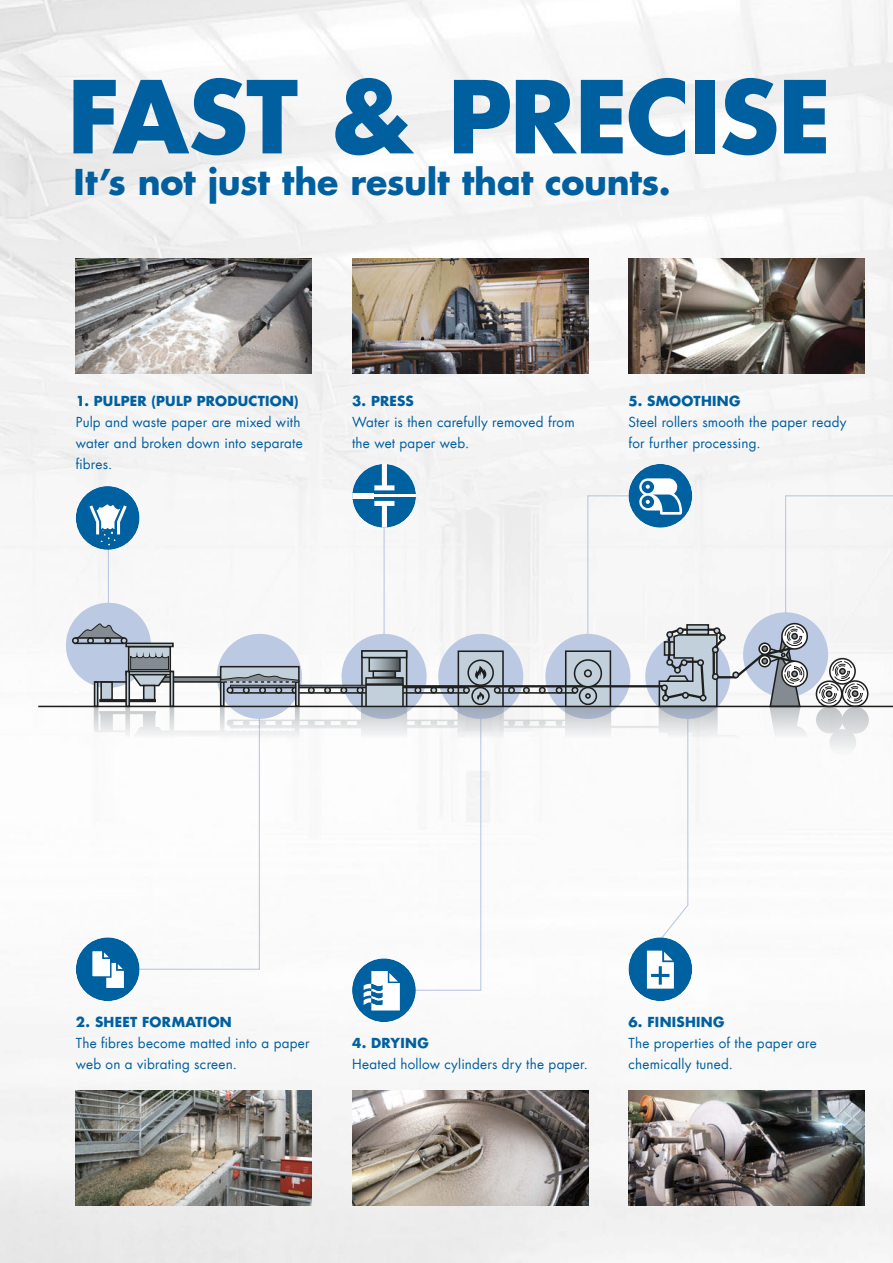
<style>
.page{position:relative;width:893px;height:1263px;background:#fff}
.page>*{position:absolute;margin:0;border:0;box-sizing:border-box;transform-origin:0 0}
.t1{font:700 97.5px "Futura Com";letter-spacing:-.02em;color:#005f9f}
.t2{font:700 34.8px "Futura Com";letter-spacing:-.01em;color:#005f9f}
.t3{font:13.5px/21px "Futura Com";letter-spacing:.015em;color:#005f9f}
.t4{font:700 13.5px "Futura Com";letter-spacing:.02em;color:#005f9f}
</style>
<div class="page">
<img style="left:0;top:0;width:893px;height:1263px">
<div style="left:66px;top:603px;width:85px;height:85px;background:#bbc9e3;border-radius:50%"></div>
<img style="left:628px;top:258px;width:236px;height:116px">
<img style="left:76px;top:258px;width:236px;height:116px">
<img style="left:353px;top:1090px;width:235px;height:116px">
<img style="left:352px;top:258px;width:236px;height:116px">
<img style="left:628px;top:1090px;width:236px;height:116px">
<img style="left:76px;top:1090px;width:236px;height:116px">
<div style="left:72px;top:637px;width:7px;height:7px;border:2px solid #1f1f1e;border-radius:50%"></div>
<hr style="left:38px;top:706px;width:855px;height:1px;background:#1f1f1e">
<div style="left:352px;top:958px;width:64px;height:64px;background:#0061a0;border-radius:50%"></div>
<svg style="left:73px;top:464px;width:820px;height:546px"></svg>
<h1 class="t1" style="left:67px;top:42px;width:766px">FAST &amp; PRECISE</h1>
<h2 class="t2" style="left:74px;top:156px;width:599px">It’s not just the result that counts.</h2>
<p class="t4" style="left:76px;top:391px;width:224px">1. PULPER (PULP PRODUCTION)</p>
<p class="t3" style="left:76px;top:411px;width:228px">Pulp and waste paper are mixed with water and broken down into separate fibres.</p>
<p class="t4" style="left:352px;top:391px;width:63px">3. PRESS</p>
<p class="t3" style="left:352px;top:411px;width:224px">Water is then carefully removed from the wet paper web.</p>
<p class="t4" style="left:628px;top:391px;width:113px">5. SMOOTHING</p>
<p class="t3" style="left:628px;top:411px;width:220px">Steel rollers smooth the paper ready for further processing.</p>
<p class="t4" style="left:76px;top:1012px;width:158px">2. SHEET FORMATION</p>
<p class="t3" style="left:76px;top:1033px;width:235px">The fibres become matted into a paper web on a vibrating screen.</p>
<p class="t4" style="left:352px;top:1033px;width:78px">4. DRYING</p>
<p class="t3" style="left:352px;top:1054px;width:237px">Heated hollow cylinders dry the paper.</p>
<p class="t4" style="left:628px;top:1012px;width:97px">6. FINISHING</p>
<p class="t3" style="left:628px;top:1033px;width:190px">The properties of the paper are chemically tuned.</p>
</div>
